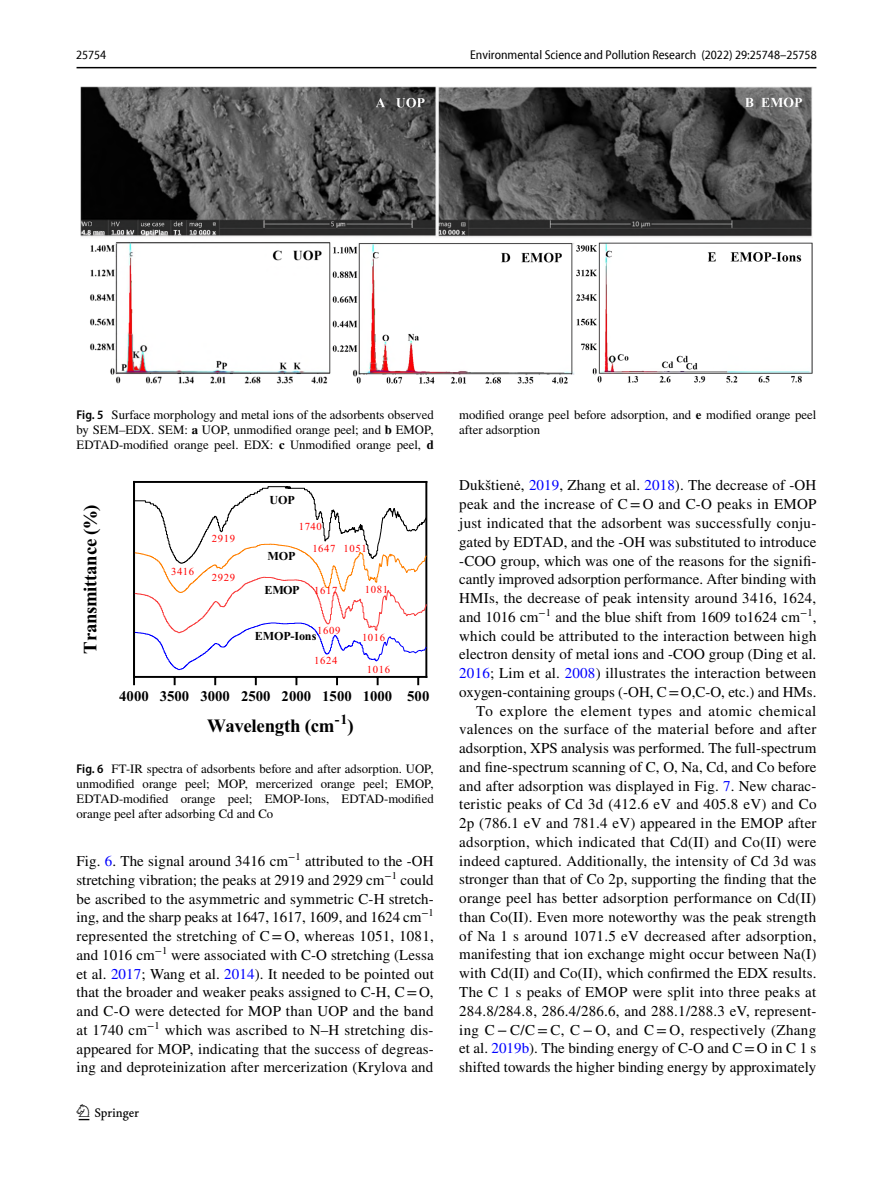
<style>
.page{position:relative;width:893px;height:1187px;background:#fff}
.page>*{position:absolute;margin:0;border:0;box-sizing:border-box;transform-origin:0 0}
.t1{font:22.5px "Springnew Regular 2";color:#000}
.t2{font:18.75px "Times New Roman PS Bold MT2";letter-spacing:-.015em;color:#000}
.t3{font:15px/18.8px "STIX";letter-spacing:.01em;color:#000;text-align:justify}
.t4{font:14.7px "Times New Roman PS Bold MT2";color:#000}
.t5{font:12.75px/15px "STIX";color:#000;text-align:justify}
.t6{font:semi-condensed 12.75px "Myriad Pro Unic";color:#000}
.t7{font:12.15px "Times New Roman PS Bold MT2";letter-spacing:-.015em;color:#000}
.t8{font:10.65px/22.4px "Times New Roman PSMT2";letter-spacing:.06em;color:#f00}
.s1{font-family:"Myriad Pro";font-weight:600;font-stretch:semi-condensed}
.s2{font-weight:700}
.s3{color:#00f}
</style>
<div class="page">
<hr style="left:77px;top:67px;width:739px;height:1px;background:#000">
<img style="left:81px;top:87px;width:731px;height:296px">
<hr style="left:133px;top:481px;width:294px;height:2px;background:#000">
<hr style="left:133px;top:676px;width:294px;height:2px;background:#000">
<svg style="left:417px;top:678px;width:2px;height:7px"></svg>
<svg style="left:377px;top:678px;width:2px;height:7px"></svg>
<svg style="left:336px;top:678px;width:2px;height:7px"></svg>
<svg style="left:295px;top:678px;width:2px;height:7px"></svg>
<svg style="left:255px;top:678px;width:2px;height:7px"></svg>
<svg style="left:214px;top:678px;width:2px;height:7px"></svg>
<svg style="left:174px;top:678px;width:2px;height:7px"></svg>
<svg style="left:133px;top:678px;width:2px;height:7px"></svg>
<hr style="left:133px;top:481px;width:2px;height:196px;background:#000">
<hr style="left:425px;top:481px;width:2px;height:196px;background:#000">
<svg style="left:134px;top:485px;width:293px;height:185px"></svg>
<p class="t6" style="left:76px;top:50px;width:32px">25754</p>
<p class="t6" style="left:470px;top:50px;width:348px">Environmental Science and Pollution Research (2022) 29:25748–25758</p>
<p class="t5" style="left:77px;top:407px;width:359px"><span class="s1">Fig. 5</span> Surface morphology and metal ions of the adsorbents observed by SEM–EDX. SEM: <span class="s2">a</span> UOP, unmodified orange peel; and <span class="s2">b</span> EMOP, EDTAD-modified orange peel. EDX: <span class="s2">c</span> Unmodified orange peel, <span class="s2">d</span></p>
<p class="t5" style="left:459px;top:407px;width:359px">modified orange peel before adsorption, and <span class="s2">e</span> modified orange peel after adsorption</p>
<p class="t2" style="left:77px;top:653px;width:151px;rotate:-90deg">Transmittance (%)</p>
<p class="t4" style="left:119px;top:686px;width:31px">4000</p>
<p class="t8" style="left:171px;top:560px;width:25px">3416</p>
<p class="t8" style="left:212px;top:527px;width:25px">2919</p>
<p class="t8" style="left:212px;top:566px;width:25px">2929</p>
<p class="t7" style="left:269px;top:491px;width:27px">UOP</p>
<p class="t8" style="left:312px;top:515px;width:25px;text-indent:-14px">1740<br>1647</p>
<p class="t8" style="left:314px;top:579px;width:25px">1617</p>
<p class="t8" style="left:317px;top:619px;width:25px">1609</p>
<p class="t8" style="left:314px;top:649px;width:25px">1624</p>
<p class="t8" style="left:344px;top:536px;width:25px">1051</p>
<p class="t7" style="left:267px;top:547px;width:30px">MOP</p>
<p class="t8" style="left:365px;top:577px;width:25px">1081</p>
<p class="t7" style="left:265px;top:581px;width:37px">EMOP</p>
<p class="t7" style="left:255px;top:626px;width:63px">EMOP-Ions</p>
<p class="t8" style="left:362px;top:626px;width:25px">1016</p>
<p class="t8" style="left:367px;top:657px;width:25px">1016</p>
<p class="t4" style="left:160px;top:686px;width:31px">3500</p>
<p class="t4" style="left:200px;top:686px;width:31px">3000</p>
<p class="t4" style="left:241px;top:686px;width:31px">2500</p>
<p class="t4" style="left:282px;top:686px;width:31px">2000</p>
<p class="t4" style="left:322px;top:686px;width:31px">1500</p>
<p class="t4" style="left:363px;top:686px;width:31px">1000</p>
<p class="t2" style="left:207px;top:712px;width:148px">Wavelength (cm<sup>-1</sup>)</p>
<p class="t4" style="left:407px;top:686px;width:24px">500</p>
<p class="t5" style="left:77px;top:762px;width:359px"><span class="s1">Fig. 6</span> FT-IR spectra of adsorbents before and after adsorption. UOP, unmodified orange peel; MOP, mercerized orange peel; EMOP, EDTAD-modified orange peel; EMOP-Ions, EDTAD-modified orange peel after adsorbing Cd and Co</p>
<p class="t3" style="left:77px;top:852px;width:359px">Fig. <span class="s3">6</span>. The signal around 3416 cm<sup>−1</sup> attributed to the -OH stretching vibration; the peaks at 2919 and 2929 cm<sup>−1</sup> could be ascribed to the asymmetric and symmetric C-H stretch&shy;ing, and the sharp peaks at 1647, 1617, 1609, and 1624 cm<sup>−1 </sup>represented the stretching of C= O, whereas 1051, 1081, and 1016 cm<sup>−1</sup> were associated with C-O stretching (Lessa et al. <span class="s3">2017</span>; Wang et al. <span class="s3">2014</span>). It needed to be pointed out that the broader and weaker peaks assigned to C-H, C=O, and C-O were detected for MOP than UOP and the band at 1740 cm<sup>−1</sup> which was ascribed to N–H stretching dis&shy;appeared for MOP, indicating that the success of degreas&shy;ing and deproteinization after mercerization (Krylova and</p>
<h1 class="t1" style="left:79px;top:1104px;width:62px">1 3</h1>
<p class="t3" style="left:459px;top:477px;width:359px;text-align:right">Dukštienė, <span class="s3">2019</span>, Zhang et al. <span class="s3">2018</span>). The decrease of -OH peak and the increase of C= O and C-O peaks in EMOP just indicated that the adsorbent was successfully conju&shy;gated by EDTAD, and the -OH was substituted to introduce -COO group, which was one of the reasons for the signifi&shy;cantly improved adsorption performance. After binding with HMIs, the decrease of peak intensity around 3416, 1624, and 1016 cm<sup>−1</sup> and the blue shift from 1609 to1624 cm<sup>−1</sup>, which could be attributed to the interaction between high electron density of metal ions and -COO group (Ding et al.<br><span class="s3">2016</span>; Lim et al. <span class="s3">2008</span>) illustrates the interaction between oxygen-containing groups (-OH, C=O,C-O, etc.) and HMs.<br>To explore the element types and atomic chemical valences on the surface of the material before and after adsorption, XPS analysis was performed. The full-spectrum and fine-spectrum scanning of C, O, Na, Cd, and Co before and after adsorption was displayed in Fig. <span class="s3">7</span>. New charac&shy;teristic peaks of Cd 3d (412.6 eV and 405.8 eV) and Co 2p (786.1 eV and 781.4 eV) appeared in the EMOP after adsorption, which indicated that Cd(II) and Co(II) were indeed captured. Additionally, the intensity of Cd 3d was stronger than that of Co 2p, supporting the finding that the orange peel has better adsorption performance on Cd(II) than Co(II). Even more noteworthy was the peak strength of Na 1 s around 1071.5 eV decreased after adsorption, manifesting that ion exchange might occur between Na(I) with Cd(II) and Co(II), which confirmed the EDX results.<br>The C 1 s peaks of EMOP were split into three peaks at 284.8/284.8, 286.4/286.6, and 288.1/288.3 eV, represent&shy;ing C−C/C=C, C− O, and C = O, respectively (Zhang et al. <span class="s3">2019b</span>). The binding energy of C-O and C=O in C 1 s shifted towards the higher binding energy by approximately</p>
</div>
